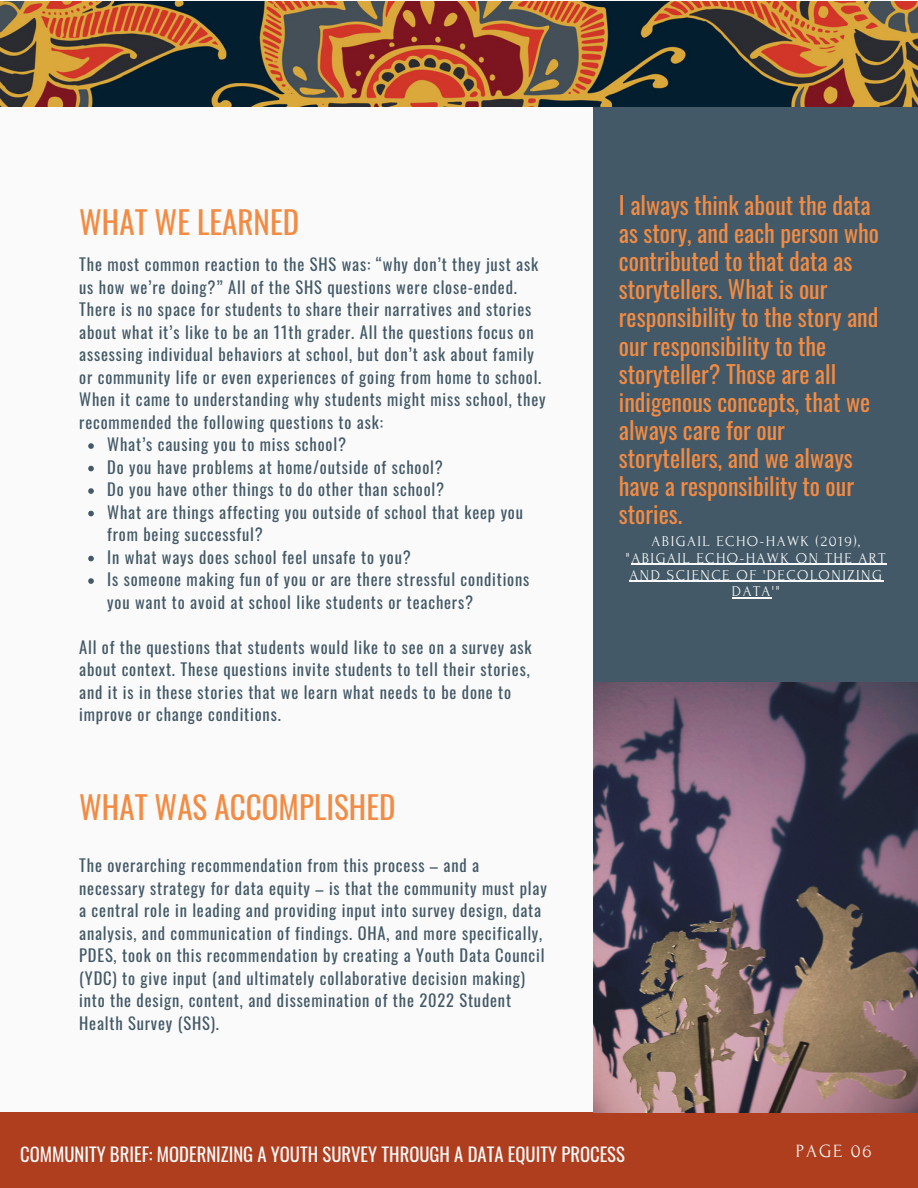
<style>
.page{position:relative;width:918px;height:1188px;background:#fafafa}
.page>*{position:absolute;margin:0;border:0;box-sizing:border-box;transform-origin:0 0}
.t1{font:31.2px "Oswald";color:#f28b43}
.t2{font:24px/28.2px "Oswald";color:#f28b43}
.t3{font:18.75px "Oswald";color:#fafafa}
.t4{font:18.6px "Forum";letter-spacing:.1em;color:#fafafa}
.t5{font:16.5px/22.5px "Oswald";letter-spacing:.05em;color:#435967}
.t6{font:15px/16.8px "Forum";letter-spacing:.1em;color:#fafafa;text-align:center}
</style>
<div class="page">
<div style="left:594px;top:104px;width:324px;height:585px;background:#435967"></div>
<div style="left:0;top:1112px;width:918px;height:76px;background:#af3e1f"></div>
<img style="left:594px;top:682px;width:324px;height:430px">
<svg style="left:88px;top:443px;width:6px;height:6px"></svg>
<svg style="left:88px;top:466px;width:6px;height:5px"></svg>
<svg style="left:88px;top:488px;width:6px;height:6px"></svg>
<svg style="left:88px;top:511px;width:6px;height:5px"></svg>
<svg style="left:88px;top:556px;width:6px;height:5px"></svg>
<svg style="left:88px;top:578px;width:6px;height:6px"></svg>
<hr style="left:631px;top:564px;width:256px;height:1px;background:#fafafa">
<hr style="left:630px;top:581px;width:254px;height:1px;background:#fafafa">
<hr style="left:732px;top:598px;width:40px;height:1px;background:#fafafa">
<img style="left:0;top:2px;width:918px;height:104px">
<p class="t1" style="left:79px;top:197px;width:221px">WHAT WE LEARNED</p>
<p class="t5" style="left:79px;top:252px;width:468px">The most common reaction to the SHS was: “why don’t they just ask us how we’re doing?” All of the SHS questions were close-ended.<br>There is no space for students to share their narratives and stories about what it’s like to be an 11th grader. All the questions focus on assessing individual behaviors at school, but don’t ask about family or community life or even experiences of going from home to school.<br>When it came to understanding why students might miss school, they recommended the following questions to ask:</p>
<p class="t5" style="left:107px;top:432px;width:240px">What’s causing you to miss school?</p>
<p class="t5" style="left:107px;top:455px;width:337px">Do you have problems at home/outside of school?</p>
<p class="t5" style="left:107px;top:477px;width:338px">Do you have other things to do other than school?</p>
<p class="t5" style="left:107px;top:500px;width:417px">What are things affecting you outside of school that keep you from being successful?</p>
<p class="t5" style="left:107px;top:545px;width:305px">In what ways does school feel unsafe to you?</p>
<p class="t5" style="left:107px;top:567px;width:424px">Is someone making fun of you or are there stressful conditions you want to avoid at school like students or teachers?</p>
<p class="t5" style="left:79px;top:635px;width:454px">All of the questions that students would like to see on a survey ask about context. These questions invite students to tell their stories, and it is in these stories that we learn what needs to be done to improve or change conditions.</p>
<p class="t1" style="left:79px;top:783px;width:318px">WHAT WAS ACCOMPLISHED</p>
<p class="t5" style="left:79px;top:854px;width:469px">The overarching recommendation from this process – and a necessary strategy for data equity – is that the community must play a central role in leading and providing input into survey design, data analysis, and communication of findings. OHA, and more specifically, PDES, took on this recommendation by creating a Youth Data Council (YDC) to give input (and ultimately collaborative decision making) into the design, content, and dissemination of the 2022 Student Health Survey (SHS).</p>
<p class="t2" style="left:619px;top:190px;width:262px">I always think about the data as story, and each person who contributed to that data as storytellers. What is our responsibility to the story and our responsibility to the storyteller? Those are all indigenous concepts, that we always care for our storytellers, and we always have a responsibility to our stories.</p>
<p class="t6" style="left:626px;top:533px;width:261px">ABIGAIL ECHO-HAWK (2019), "ABIGAIL ECHO-HAWK ON THE ART<br>AND SCIENCE OF 'DECOLONIZING<br>DATA'"</p>
<p class="t3" style="left:20px;top:1140px;width:606px">COMMUNITY BRIEF: MODERNIZING A YOUTH SURVEY THROUGH A DATA EQUITY PROCESS</p>
<p class="t4" style="left:796px;top:1141px;width:77px">PAGE 06</p>
</div>
